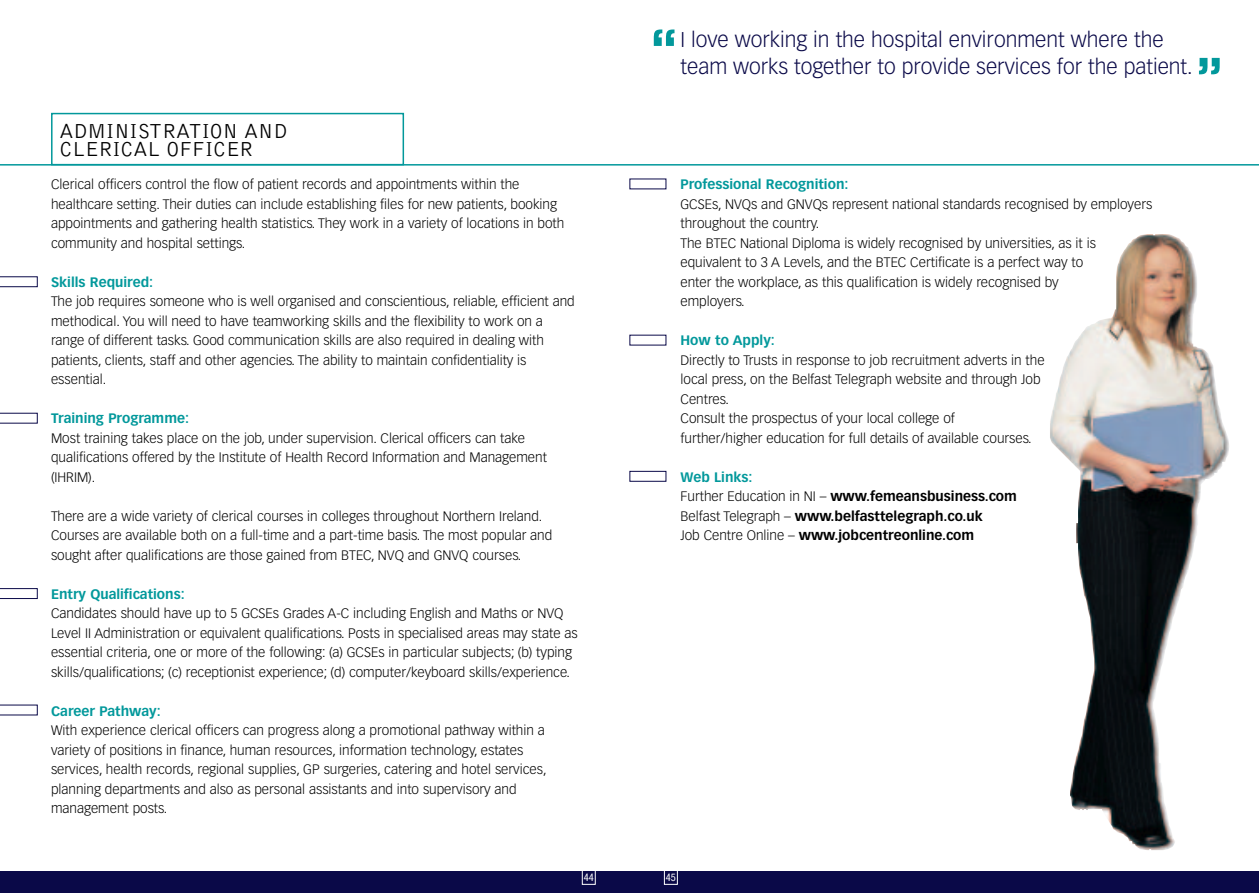
<style>
.page{position:relative;width:1259px;height:893px;background:#fff}
.page>*{position:absolute;margin:0;border:0;box-sizing:border-box;transform-origin:0 0}
.t1{font:600 63px "Eurostile";color:#02989b}
.t2{font:300 21px/27px "Vectora LH";color:#0a0948}
.t3{font:300 21px/18px "Bell Gothic";color:#000}
.t4{font:300 13.5px/19.5px "Vectora LH";color:#000}
.t5{font:700 13.5px/19.5px "Vectora LH";color:#000}
.t6{font:700 13.5px "Vectora LH";color:#02989b}
.t7{font:condensed 10.5px "Helvetica Neue";color:#fff}
.s1{color:#02989b}
.s2{font-weight:300}
</style>
<div class="page">
<div style="left:0;top:871px;width:1259px;height:22px;background:#0a0948"></div>
<div style="left:629px;top:471px;width:37px;height:11px;border:1px solid #0a0948"></div>
<div style="left:664px;top:866px;width:14px;height:19px;border:1px solid #fff"></div>
<hr style="left:0;top:164px;width:1259px;height:2px;background:#02989b">
<div style="left:51px;top:113px;width:353px;height:52px;border:2px solid #02989b"></div>
<div style="left:582px;top:866px;width:13px;height:19px;border:1px solid #fff"></div>
<img style="left:1050px;top:234px;width:179px;height:616px">
<svg style="left:0;top:276px;width:38px;height:11px"></svg>
<svg style="left:0;top:413px;width:38px;height:10px"></svg>
<svg style="left:0;top:588px;width:38px;height:11px"></svg>
<svg style="left:0;top:705px;width:38px;height:10px"></svg>
<h2 class="t3" style="left:60px;top:123px;width:229px">ADMINISTRATION AND<br>CLERICAL OFFICER</h2>
<p class="t4" style="left:51px;top:175px;width:515px">Clerical officers control the flow of patient records and appointments within the healthcare setting. Their duties can include establishing files for new patients, booking appointments and gathering health statistics. They work in a variety of locations in both community and hospital settings.</p>
<p class="t6" style="left:51px;top:276px;width:104px">Skills Required:</p>
<p class="t4" style="left:51px;top:292px;width:525px">The job requires someone who is well organised and conscientious, reliable, efficient and methodical. You will need to have teamworking skills and the flexibility to work on a range of different tasks. Good communication skills are also required in dealing with patients, clients, staff and other agencies. The ability to maintain confidentiality is essential.</p>
<p class="t6" style="left:51px;top:413px;width:140px">Training Programme:</p>
<p class="t4" style="left:51px;top:429px;width:497px">Most training takes place on the job, under supervision. Clerical officers can take qualifications offered by the Institute of Health Record Information and Management (IHRIM).</p>
<p class="t4" style="left:51px;top:507px;width:503px">There are a wide variety of clerical courses in colleges throughout Northern Ireland.<br>Courses are available both on a full-time and a part-time basis. The most popular and sought after qualifications are those gained from BTEC, NVQ and GNVQ courses.</p>
<p class="t6" style="left:51px;top:588px;width:135px">Entry Qualifications:</p>
<p class="t4" style="left:51px;top:604px;width:528px">Candidates should have up to 5 GCSEs Grades A-C including English and Maths or NVQ Level II Administration or equivalent qualifications. Posts in specialised areas may state as essential criteria, one or more of the following: (a) GCSEs in particular subjects; (b) typing skills/qualifications; (c) receptionist experience; (d) computer/keyboard skills/experience.</p>
<p class="t6" style="left:51px;top:705px;width:111px">Career Pathway:</p>
<p class="t4" style="left:51px;top:721px;width:497px">With experience clerical officers can progress along a promotional pathway within a variety of positions in finance, human resources, information technology, estates services, health records, regional supplies, GP surgeries, catering and hotel services, planning departments and also as personal assistants and into supervisory and management posts.</p>
<p class="t7" style="left:584px;top:874px;width:12px">44</p>
<h1 class="t1" style="left:651px;top:30px;width:28px">“</h1>
<h2 class="t2" style="left:680px;top:28px;width:514px">I love working in the hospital environment where the team works together to provide services for the patient.</h2>
<h1 class="t1" style="left:1196px;top:58px;width:28px">”</h1>
<p class="t6" style="left:680px;top:179px;width:169px">Professional Recognition:</p>
<p class="t4" style="left:680px;top:195px;width:473px">GCSEs, NVQs and GNVQs represent national standards recognised by employers throughout the country.<br>The BTEC National Diploma is widely recognised by universities, as it is equivalent to 3 A Levels, and the BTEC Certificate is a perfect way to<br>enter the workplace, as this qualification is widely recognised by<br>employers.</p>
<p class="t6" style="left:680px;top:335px;width:96px">How to Apply:</p>
<p class="t4" style="left:680px;top:351px;width:365px">Directly to Trusts in response to job recruitment adverts in the local press, on the Belfast Telegraph website and through Job Centres.<br>Consult the prospectus of your local college of<br>further/higher education for full details of available courses.</p>
<p class="t5" style="left:680px;top:468px;width:338px"><span class="s1">Web Links:<br></span><span class="s2">Further Education in NI –</span> www.femeansbusiness.com <span class="s2">Belfast Telegraph –</span> www.belfasttelegraph.co.uk<br><span class="s2">Job Centre Online –</span> www.jobcentreonline.com</p>
<p class="t7" style="left:666px;top:874px;width:12px">45</p>
</div>
